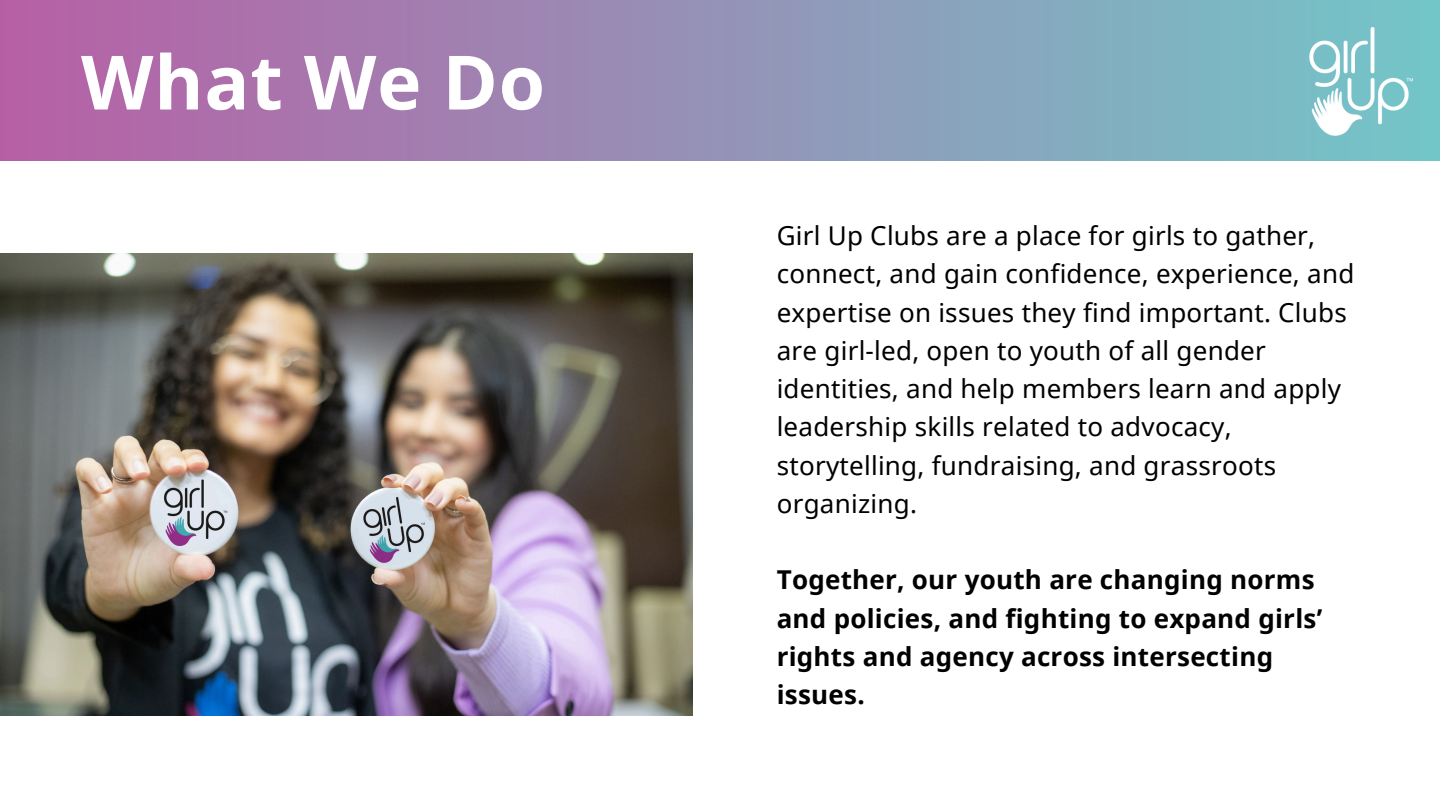
<style>
.page{position:relative;width:1440px;height:810px;background:#fff}
.page>*{position:absolute;margin:0;border:0;box-sizing:border-box;transform-origin:0 0}
.t1{font:700 75px "Noto Sans";letter-spacing:.01em;color:#fff}
.t2{font:26px/38.2px "Noto Sans";letter-spacing:.01em;color:#000}
.t3{font:700 26px/38.2px "Noto Sans";letter-spacing:.01em;color:#000}
</style>
<div class="page">
<svg style="left:0;top:0;width:1440px;height:160px"></svg>
<img style="left:1280px;top:0;width:158px;height:161px">
<img style="left:0;top:253px;width:693px;height:462px">
<p class="t1" style="left:81px;top:29px;width:466px">What We Do</p>
<p class="t2" style="left:777px;top:216px;width:579px">Girl Up Clubs are a place for girls to gather, connect, and gain confidence, experience, and expertise on issues they find important. Clubs are girl-led, open to youth of all gender identities, and help members learn and apply leadership skills related to advocacy, storytelling, fundraising, and grassroots organizing.</p>
<p class="t3" style="left:777px;top:560px;width:547px">Together, our youth are changing norms and policies, and fighting to expand girls’ rights and agency across intersecting issues.</p>
</div>
